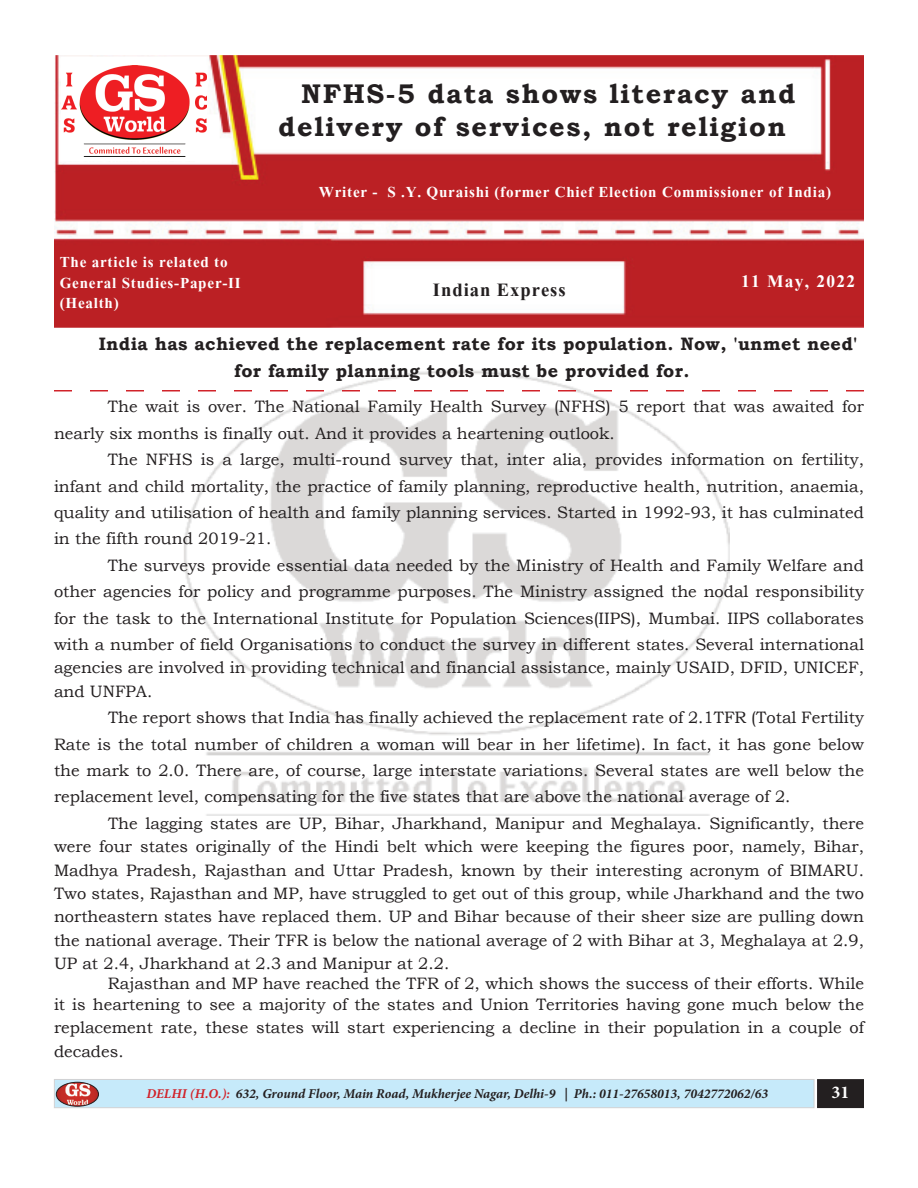
<style>
.page{position:relative;width:918px;height:1188px;background:#fff}
.page>*{position:absolute;margin:0;border:0;box-sizing:border-box;transform-origin:0 0}
.t1{font:700 27px/33px "Bookman Old Style";letter-spacing:.06em;color:#231f20}
.t2{font:700 24px "Kokila";letter-spacing:.04em;color:#231f20}
.t3{font:700 22.5px "Kokila";letter-spacing:.06em;color:#fff}
.t4{font:700 19.5px/20.4px "Kokila";letter-spacing:.04em;color:#fff}
.t5{font:700 18px/26.5px "Bookman Old Style";letter-spacing:.02em;color:#231f20}
.t6{font:700 18px "Minion Pro";color:#fff}
.t7{font:16.5px/26.4px "Bookman Old Style";color:#231f20;text-align:justify}
.t8{font:italic 700 13.5px "Minion Pro";color:#231f20}
.s1{color:#d1232a}
</style>
<div class="page">
<img style="left:184px;top:370px;width:545px;height:445px">
<div style="left:54px;top:1079px;width:760px;height:29px;background:#c6eafa;border:1px solid #d1d2d4"></div>
<div style="left:818px;top:1080px;width:45px;height:27px;background:#231f20"></div>
<div style="left:817px;top:1079px;width:47px;height:29px;border:2px solid #231f20"></div>
<img style="left:56px;top:1082px;width:43px;height:24px">
<div style="left:56px;top:1082px;width:43px;height:24px;border:1px solid #231f20;border-radius:50%"></div>
<img style="left:54px;top:55px;width:810px;height:273px">
<svg style="left:54px;top:390px;width:810px;height:2px"></svg>
<div style="left:61px;top:57px;width:145px;height:104px;background:#fff"></div>
<img style="left:62px;top:66px;width:145px;height:90px">
<h1 class="t1" style="left:278px;top:77px;width:519px;text-indent:23px">NFHS-5 data shows literacy and delivery of services, not religion</h1>
<p class="t4" style="left:319px;top:184px;width:514px">Writer - S .Y. Quraishi (former Chief Election Commissioner of India)</p>
<p class="t4" style="left:60px;top:254px;width:183px">The article is related to<br>General Studies-Paper-II (Health)</p>
<h3 class="t3" style="left:741px;top:270px;width:115px">11 May, 2022</h3>
<h2 class="t2" style="left:433px;top:277px;width:134px">Indian Express</h2>
<p class="t5" style="left:234px;top:331px;width:625px;text-indent:-136px">India has achieved the replacement rate for its population. Now, 'unmet need' for family planning tools must be provided for.</p>
<p class="t7" style="left:54px;top:394px;width:812px;text-indent:54px">The wait is over. The National Family Health Survey (NFHS) 5 report that was awaited for nearly six months is finally out. And it provides a heartening outlook.</p>
<p class="t7" style="left:54px;top:446px;width:812px;text-indent:54px">The NFHS is a large, multi-round survey that, inter alia, provides information on fertility, infant and child mortality, the practice of family planning, reproductive health, nutrition, anaemia, quality and utilisation of health and family planning services. Started in 1992-93, it has culminated in the fifth round 2019-21.</p>
<p class="t7" style="left:54px;top:552px;width:812px;text-indent:54px">The surveys provide essential data needed by the Ministry of Health and Family Welfare and other agencies for policy and programme purposes. The Ministry assigned the nodal responsibility for the task to the International Institute for Population Sciences(IIPS), Mumbai. IIPS collaborates with a number of field Organisations to conduct the survey in different states. Several international</p>
<p class="t7" style="left:54px;top:656px;width:812px;line-height:23.4px">agencies are involved in providing technical and financial assistance, mainly USAID, DFID, UNICEF, and UNFPA.</p>
<p class="t7" style="left:54px;top:704px;width:812px;text-indent:54px">The report shows that India has finally achieved the replacement rate of 2.1TFR (Total Fertility Rate is the total number of children a woman will bear in her lifetime). In fact, it has gone below the mark to 2.0. There are, of course, large interstate variations. Several states are well below the replacement level, compensating for the five states that are above the national average of 2.</p>
<p class="t7" style="left:54px;top:811px;width:812px;line-height:23.4px;text-indent:54px">The lagging states are UP, Bihar, Jharkhand, Manipur and Meghalaya. Significantly, there were four states originally of the Hindi belt which were keeping the figures poor, namely, Bihar, Madhya Pradesh, Rajasthan and Uttar Pradesh, known by their interesting acronym of BIMARU.<br>Two states, Rajasthan and MP, have struggled to get out of this group, while Jharkhand and the two northeastern states have replaced them. UP and Bihar because of their sheer size are pulling down the national average. Their TFR is below the national average of 2 with Bihar at 3, Meghalaya at 2.9, UP at 2.4, Jharkhand at 2.3 and Manipur at 2.2.</p>
<p class="t7" style="left:54px;top:974px;width:812px;line-height:20.4px;text-align:right">Rajasthan and MP have reached the TFR of 2, which shows the success of their efforts. While<br>it is heartening to see a majority of the states and Union Territories having gone much below the</p>
<p class="t7" style="left:54px;top:1016px;width:811px;line-height:23.4px">replacement rate, these states will start experiencing a decline in their population in a couple of decades.</p>
<p class="t8" style="left:146px;top:1085px;width:623px"><span class="s1">DELHI (H.O.):</span> 632, Ground Floor, Main Road, Mukherjee Nagar, Delhi-9 | Ph.: 011-27658013, 7042772062/63</p>
<p class="t6" style="left:832px;top:1079px;width:19px">31</p>
</div>
